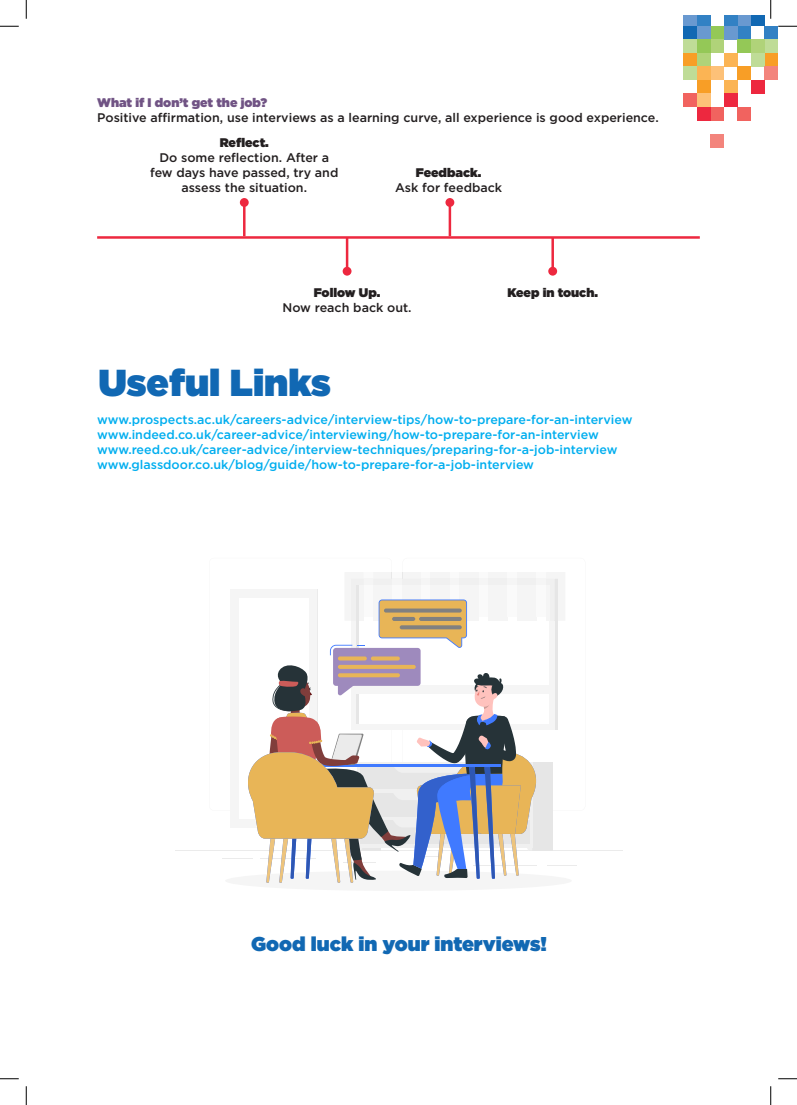
<style>
.page{position:relative;width:797px;height:1105px;background:#fff}
.page>*{position:absolute;margin:0;border:0;box-sizing:border-box;transform-origin:0 0}
.Titles{font:900 37.5px "Gotham";color:#1168b3}
.Subheadings{font:900 20px "Gotham";color:#1168b3}
.Body{font:500 12.5px "Gotham";color:#00aeef}
.Body-2{font:500 12.5px/15px "Gotham";color:#231f20;text-align:center}
.Body-3{font:900 12.5px "Gotham";color:#231f20}
.Body-4{font:900 12.5px "Gotham";color:#705384}
</style>
<div class="page">
<div style="left:750px;top:16px;width:14px;height:10px;background:#1168b3"></div>
<div style="left:737px;top:16px;width:13px;height:10px;background:#6999d0"></div>
<div style="left:724px;top:16px;width:13px;height:10px;background:#3281c4"></div>
<div style="left:697px;top:16px;width:13px;height:10px;background:#3281c4"></div>
<div style="left:683px;top:16px;width:14px;height:10px;background:#6999d0"></div>
<div style="left:764px;top:26px;width:13px;height:13px;background:#3281c4"></div>
<div style="left:737px;top:26px;width:13px;height:13px;background:#3281c4"></div>
<div style="left:724px;top:26px;width:13px;height:13px;background:#6999d0"></div>
<div style="left:710px;top:26px;width:14px;height:13px;background:#94c857"></div>
<div style="left:697px;top:26px;width:13px;height:13px;background:#6999d0"></div>
<div style="left:683px;top:26px;width:14px;height:13px;background:#1168b3"></div>
<div style="left:764px;top:39px;width:13px;height:14px;background:#bfdc97"></div>
<div style="left:750px;top:39px;width:14px;height:14px;background:#b0d379"></div>
<div style="left:737px;top:39px;width:13px;height:14px;background:#94c857"></div>
<div style="left:710px;top:39px;width:14px;height:14px;background:#b0d379"></div>
<div style="left:697px;top:39px;width:13px;height:14px;background:#94c857"></div>
<div style="left:683px;top:39px;width:14px;height:14px;background:#bfdc97"></div>
<div style="left:764px;top:53px;width:13px;height:13px;background:#f89e26"></div>
<div style="left:750px;top:53px;width:14px;height:13px;background:#bfdc97"></div>
<div style="left:724px;top:53px;width:13px;height:13px;background:#fbb454"></div>
<div style="left:697px;top:53px;width:13px;height:13px;background:#b0d379"></div>
<div style="left:683px;top:53px;width:14px;height:13px;background:#f89e26"></div>
<div style="left:764px;top:66px;width:13px;height:14px;background:#f3847c"></div>
<div style="left:737px;top:66px;width:13px;height:14px;background:#f89e26"></div>
<div style="left:710px;top:66px;width:14px;height:14px;background:#fdc178"></div>
<div style="left:697px;top:66px;width:13px;height:14px;background:#fbb454"></div>
<div style="left:683px;top:66px;width:14px;height:14px;background:#bfdc97"></div>
<div style="left:750px;top:80px;width:14px;height:13px;background:#ed283f"></div>
<div style="left:724px;top:80px;width:13px;height:13px;background:#fbb454"></div>
<div style="left:697px;top:80px;width:13px;height:13px;background:#f89e26"></div>
<div style="left:724px;top:93px;width:13px;height:14px;background:#ed283f"></div>
<div style="left:697px;top:93px;width:13px;height:14px;background:#fdc178"></div>
<div style="left:683px;top:93px;width:14px;height:14px;background:#f1635f"></div>
<div style="left:737px;top:107px;width:13px;height:13px;background:#f1635f"></div>
<div style="left:710px;top:107px;width:14px;height:13px;background:#f1635f"></div>
<div style="left:697px;top:107px;width:13px;height:13px;background:#ed283f"></div>
<div style="left:710px;top:134px;width:14px;height:13px;background:#f3847c"></div>
<hr style="left:97px;top:236px;width:602px;height:3px;background:#ed283f">
<hr style="left:346px;top:237px;width:2px;height:34px;background:#ed283f">
<div style="left:342px;top:267px;width:9px;height:9px;background:#ed283f;border-radius:50%"></div>
<hr style="left:551px;top:237px;width:3px;height:34px;background:#ed283f">
<div style="left:548px;top:267px;width:9px;height:9px;background:#ed283f;border-radius:50%"></div>
<hr style="left:243px;top:202px;width:2px;height:34px;background:#ed283f">
<div style="left:240px;top:198px;width:9px;height:9px;background:#ed283f;border-radius:50%"></div>
<hr style="left:448px;top:202px;width:3px;height:34px;background:#ed283f">
<div style="left:445px;top:198px;width:9px;height:9px;background:#ed283f;border-radius:50%"></div>
<hr style="left:175px;top:850px;width:447px;height:1px;background:#ebebeb">
<hr style="left:547px;top:865px;width:30px;height:1px;background:#ebebeb">
<hr style="left:222px;top:858px;width:30px;height:1px;background:#ebebeb">
<div style="left:230px;top:589px;width:87px;height:238px;background:#f5f5f5"></div>
<hr style="left:317px;top:589px;width:1px;height:238px;background:#ebebeb">
<div style="left:239px;top:598px;width:69px;height:220px;background:#fff"></div>
<div style="left:351px;top:579px;width:203px;height:151px;background:#f5f5f5"></div>
<div style="left:356px;top:585px;width:193px;height:139px;background:#fff"></div>
<hr style="left:356px;top:585px;width:3px;height:139px;background:#e6e6e6">
<div style="left:353px;top:686px;width:199px;height:8px;background:#f5f5f5"></div>
<svg style="left:350px;top:578px;width:14px;height:1px"></svg>
<div style="left:359px;top:585px;width:5px;height:36px;background:#f5f5f5"></div>
<div style="left:364px;top:572px;width:9px;height:7px;background:#fafafa"></div>
<div style="left:364px;top:585px;width:9px;height:32px;background:#fafafa"></div>
<svg style="left:373px;top:572px;width:19px;height:7px"></svg>
<div style="left:373px;top:585px;width:19px;height:36px;background:#f5f5f5"></div>
<div style="left:392px;top:572px;width:10px;height:7px;background:#fafafa"></div>
<div style="left:392px;top:585px;width:10px;height:32px;background:#fafafa"></div>
<svg style="left:402px;top:572px;width:19px;height:7px"></svg>
<div style="left:402px;top:585px;width:19px;height:36px;background:#f5f5f5"></div>
<div style="left:421px;top:572px;width:10px;height:7px;background:#fafafa"></div>
<div style="left:421px;top:585px;width:10px;height:32px;background:#fafafa"></div>
<div style="left:431px;top:572px;width:19px;height:7px;background:#f5f5f5"></div>
<div style="left:431px;top:579px;width:19px;height:6px;background:#f0f0f0"></div>
<div style="left:431px;top:585px;width:19px;height:36px;background:#f5f5f5"></div>
<div style="left:450px;top:572px;width:9px;height:7px;background:#fafafa"></div>
<div style="left:450px;top:585px;width:9px;height:32px;background:#fafafa"></div>
<div style="left:459px;top:572px;width:20px;height:7px;background:#f5f5f5"></div>
<div style="left:459px;top:579px;width:20px;height:6px;background:#f0f0f0"></div>
<div style="left:459px;top:585px;width:20px;height:36px;background:#f5f5f5"></div>
<div style="left:479px;top:572px;width:9px;height:7px;background:#fafafa"></div>
<div style="left:479px;top:585px;width:9px;height:32px;background:#fafafa"></div>
<div style="left:488px;top:572px;width:19px;height:7px;background:#f5f5f5"></div>
<div style="left:488px;top:579px;width:19px;height:6px;background:#f0f0f0"></div>
<div style="left:488px;top:585px;width:19px;height:36px;background:#f5f5f5"></div>
<div style="left:507px;top:572px;width:10px;height:7px;background:#fafafa"></div>
<div style="left:507px;top:585px;width:10px;height:32px;background:#fafafa"></div>
<div style="left:517px;top:572px;width:19px;height:7px;background:#f5f5f5"></div>
<div style="left:517px;top:579px;width:19px;height:6px;background:#f0f0f0"></div>
<div style="left:517px;top:585px;width:19px;height:36px;background:#f5f5f5"></div>
<div style="left:536px;top:572px;width:10px;height:7px;background:#fafafa"></div>
<div style="left:536px;top:585px;width:10px;height:32px;background:#fafafa"></div>
<svg style="left:546px;top:578px;width:12px;height:43px"></svg>
<hr style="left:546px;top:585px;width:3px;height:36px;background:#f5f5f5">
<div style="left:529px;top:762px;width:23px;height:88px;background:#e6e6e6"></div>
<div style="left:225px;top:871px;width:347px;height:20px;background:#f5f5f5;border-radius:50%"></div>
<svg style="left:330px;top:645px;width:22px;height:10px"></svg>
<div style="left:333px;top:648px;width:87px;height:38px;background:#9e8abd;border-radius:3px"></div>
<svg style="left:338px;top:656px;width:29px;height:4px"></svg>
<svg style="left:371px;top:656px;width:29px;height:4px"></svg>
<svg style="left:248px;top:661px;width:289px;height:222px"></svg>
<svg style="left:378px;top:599px;width:89px;height:49px"></svg>
<hr style="left:419px;top:617px;width:43px;height:4px;background:#808080;border-radius:2px">
<hr style="left:392px;top:617px;width:23px;height:4px;background:#808080;border-radius:2px">
<svg style="left:400px;top:625px;width:62px;height:4px"></svg>
<div style="left:384px;top:608px;width:78px;height:5px;background:#808080;border-radius:2px"></div>
<svg style="left:0;top:25px;width:19px;height:2px"></svg>
<svg style="left:778px;top:25px;width:19px;height:2px"></svg>
<svg style="left:0;top:1078px;width:19px;height:1px"></svg>
<svg style="left:778px;top:1078px;width:19px;height:1px"></svg>
<svg style="left:25px;top:0;width:2px;height:19px"></svg>
<svg style="left:25px;top:1086px;width:2px;height:19px"></svg>
<svg style="left:770px;top:0;width:1px;height:19px"></svg>
<svg style="left:770px;top:1086px;width:1px;height:19px"></svg>
<p class="Body-4" style="left:97px;top:94px;width:171px">What if I don’t get the job?</p>
<p class="Body-2" style="left:97px;top:110px;width:563px">Positive affirmation, use interviews as a learning curve, all experience is good experience.</p>
<p class="Body-3" style="left:220px;top:134px;width:51px">Reflect.</p>
<p class="Body-2" style="left:150px;top:150px;width:190px">Do some reflection. After a few days have passed, try and assess the situation.</p>
<p class="Body-3" style="left:416px;top:164px;width:67px">Feedback.</p>
<p class="Body-2" style="left:395px;top:180px;width:109px">Ask for feedback</p>
<p class="Body-3" style="left:314px;top:284px;width:68px">Follow Up.</p>
<p class="Body-2" style="left:282px;top:300px;width:131px">Now reach back out.</p>
<p class="Titles" style="left:98px;top:356px;width:234px">Useful Links</p>
<p class="Body-3" style="left:507px;top:284px;width:92px">Keep in touch.</p>
<p class="Body" style="left:97px;top:412px;width:537px">www.prospects.ac.uk/careers-advice/interview-tips/how-to-prepare-for-an-interview</p>
<p class="Body" style="left:97px;top:427px;width:503px">www.indeed.co.uk/career-advice/interviewing/how-to-prepare-for-an-interview</p>
<p class="Body" style="left:97px;top:442px;width:522px">www.reed.co.uk/career-advice/interview-techniques/preparing-for-a-job-interview</p>
<p class="Body" style="left:97px;top:457px;width:438px">www.glassdoor.co.uk/blog/guide/how-to-prepare-for-a-job-interview</p>
<p class="Subheadings" style="left:251px;top:930px;width:297px">Good luck in your interviews!</p>
</div>
